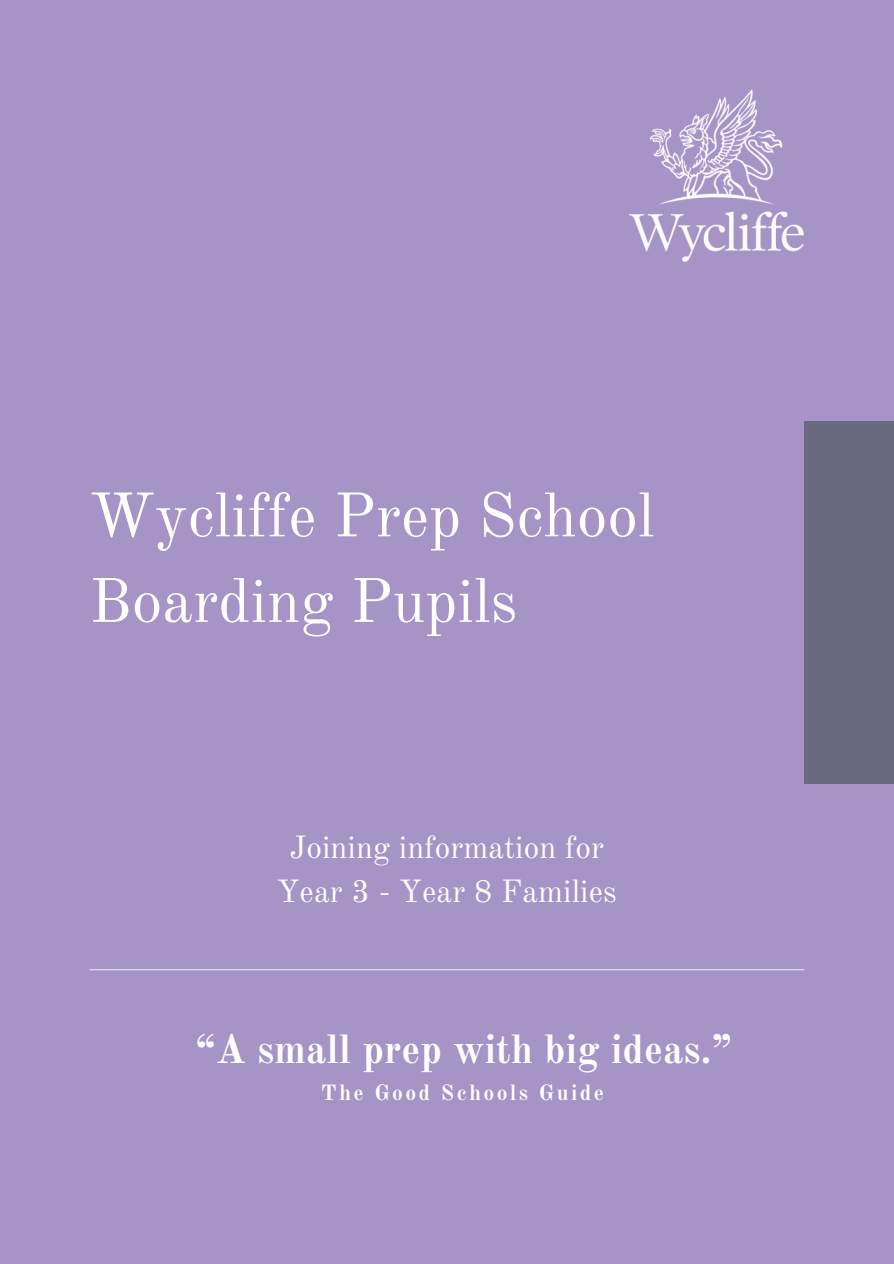
<style>
.page{position:relative;width:894px;height:1264px;background:#fff}
.page>*{position:absolute;margin:0;border:0;box-sizing:border-box;transform-origin:0 0}
.t1{font:61.5px/85.5px "Old Standard";color:#fff}
.t2{font:700 40.05px "Old Standard";color:#fff}
.t3{font:31.5px "Old Standard";color:#fff}
.t4{font:700 21.6px "Old Standard";letter-spacing:.105em;color:#fff}
</style>
<div class="page">
<div style="left:0;top:0;width:893px;height:1263px;background:#a794c6"></div>
<div style="left:804px;top:421px;width:89px;height:363px;background:#69697f"></div>
<hr style="left:89px;top:969px;width:715px;height:1px;background:#e5e5ea">
<img style="left:629px;top:89px;width:174px;height:172px">
<h1 class="t1" style="left:89px;top:473px;width:566px">Wycliffe Prep School<br>Boarding Pupils</h1>
<p class="t3" style="left:289px;top:828px;width:316px">Joining information for</p>
<p class="t3" style="left:276px;top:872px;width:342px">Year 3 - Year 8 Families</p>
<h2 class="t2" style="left:196px;top:1024px;width:537px">“A small prep with big ideas.”</h2>
<h2 class="t4" style="left:321px;top:1079px;width:284px">The Good Schools Guide</h2>
</div>
